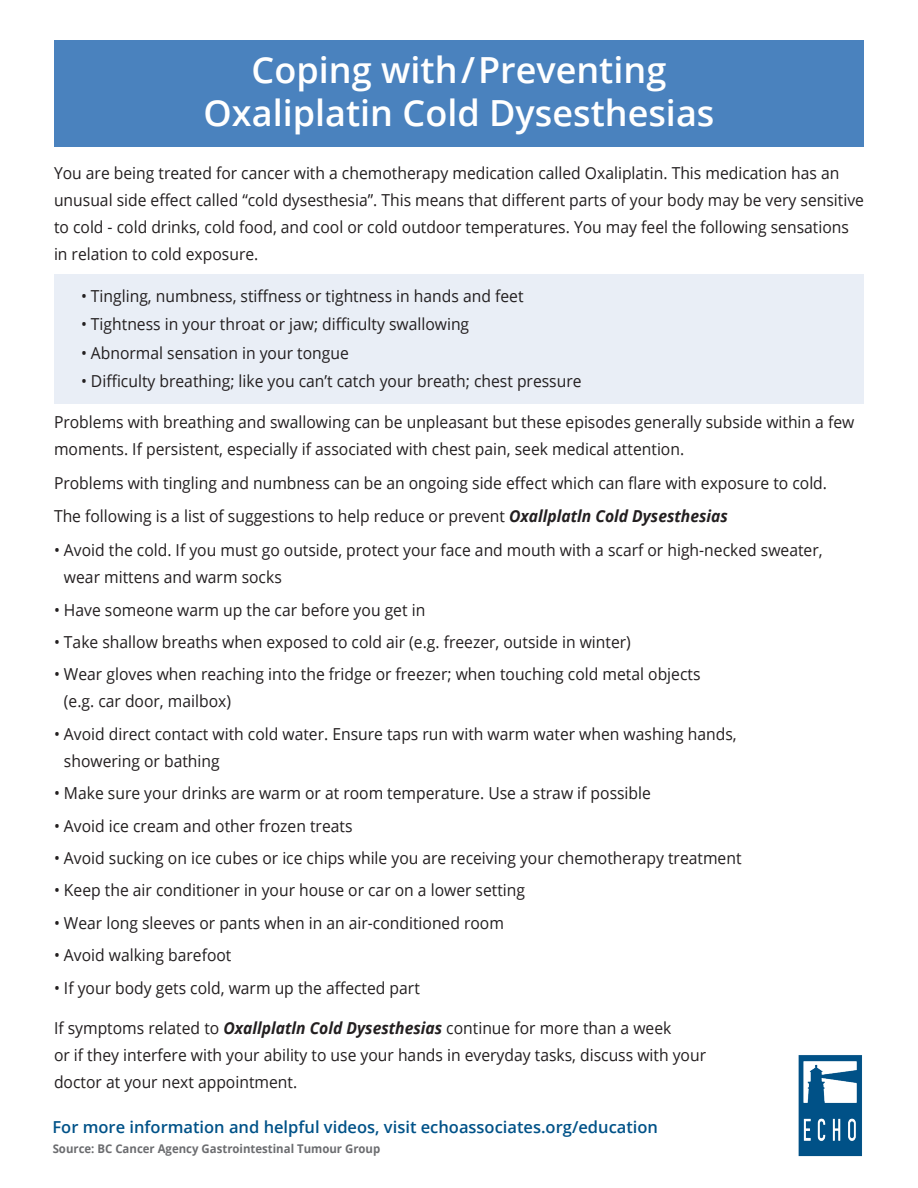
<style>
.page{position:relative;width:918px;height:1188px;background:#fff}
.page>*{position:absolute;margin:0;border:0;box-sizing:border-box;transform-origin:0 0}
.t1{font:600 36px "Open Sans";color:#fff}
.t2{font:16.5px/27px "Open Sans";color:#231f20;scale:.95 1}
.t3{font:600 16.5px "Open Sans";color:#005288}
.t4{font:700 12px "Open Sans";color:#6c6d70;scale:.95 1}
.s1{font-weight:700;font-style:italic}
</style>
<div class="page">
<div style="left:54px;top:274px;width:810px;height:129px;background:#e9eef6"></div>
<div style="left:54px;top:40px;width:810px;height:64px;background:#4a82be"></div>
<div style="left:54px;top:84px;width:810px;height:63px;background:#4a82be"></div>
<img style="left:798px;top:1055px;width:64px;height:102px">
<p class="t1" style="left:252px;top:45px;width:416px">Coping with/Preventing</p>
<p class="t1" style="left:204px;top:88px;width:512px">Oxaliplatin Cold Dysesthesias</p>
<p class="t2" style="left:54px;top:159px;width:854px">You are being treated for cancer with a chemotherapy medication called Oxaliplatin. This medication has an unusual side effect called “cold dysesthesia”. This means that different parts of your body may be very sensitive to cold - cold drinks, cold food, and cool or cold outdoor temperatures. You may feel the following sensations in relation to cold exposure.</p>
<p class="t2" style="left:81px;top:282px;width:467px">• Tingling, numbness, stiffness or tightness in hands and feet</p>
<p class="t2" style="left:81px;top:311px;width:410px">• Tightness in your throat or jaw; difficulty swallowing</p>
<p class="t2" style="left:81px;top:339px;width:283px">• Abnormal sensation in your tongue</p>
<p class="t2" style="left:81px;top:368px;width:528px">• Difficulty breathing; like you can’t catch your breath; chest pressure</p>
<p class="t2" style="left:54px;top:408px;width:844px">Problems with breathing and swallowing can be unpleasant but these episodes generally subside within a few moments. If persistent, especially if associated with chest pain, seek medical attention.</p>
<p class="t2" style="left:54px;top:469px;width:815px">Problems with tingling and numbness can be an ongoing side effect which can flare with exposure to cold.</p>
<p class="t2" style="left:54px;top:503px;width:711px">The following is a list of suggestions to help reduce or prevent <span class="s1">Oxallplatln Cold Dysesthesias</span></p>
<p class="t2" style="left:64px;top:536px;width:800px;text-indent:-10px">• Avoid the cold. If you must go outside, protect your face and mouth with a scarf or high-necked sweater, wear mittens and warm socks</p>
<p class="t2" style="left:54px;top:596px;width:392px">• Have someone warm up the car before you get in</p>
<p class="t2" style="left:54px;top:628px;width:609px">• Take shallow breaths when exposed to cold air (e.g. freezer, outside in winter)</p>
<p class="t2" style="left:64px;top:660px;width:672px;text-indent:-10px">• Wear gloves when reaching into the fridge or freezer; when touching cold metal objects (e.g. car door, mailbox)</p>
<p class="t2" style="left:64px;top:720px;width:710px;text-indent:-10px">• Avoid direct contact with cold water. Ensure taps run with warm water when washing hands, showering or bathing</p>
<p class="t2" style="left:54px;top:779px;width:630px">• Make sure your drinks are warm or at room temperature. Use a straw if possible</p>
<p class="t2" style="left:54px;top:812px;width:316px">• Avoid ice cream and other frozen treats</p>
<p class="t2" style="left:54px;top:844px;width:725px">• Avoid sucking on ice cubes or ice chips while you are receiving your chemotherapy treatment</p>
<p class="t2" style="left:54px;top:876px;width:497px">• Keep the air conditioner in your house or car on a lower setting</p>
<p class="t2" style="left:54px;top:909px;width:475px">• Wear long sleeves or pants when in an air-conditioned room</p>
<p class="t2" style="left:54px;top:941px;width:188px">• Avoid walking barefoot</p>
<p class="t2" style="left:54px;top:974px;width:387px">• If your body gets cold, warm up the affected part</p>
<p class="t2" style="left:54px;top:1014px;width:688px">If symptoms related to <span class="s1">Oxallplatln Cold Dysesthesias</span> continue for more than a week<br>or if they interfere with your ability to use your hands in everyday tasks, discuss with your doctor at your next appointment.</p>
<p class="t3" style="left:52px;top:1116px;width:607px">For more information and helpful videos, visit echoassociates.org/education</p>
<p class="t4" style="left:53px;top:1141px;width:346px">Source: BC Cancer Agency Gastrointestinal Tumour Group</p>
</div>
